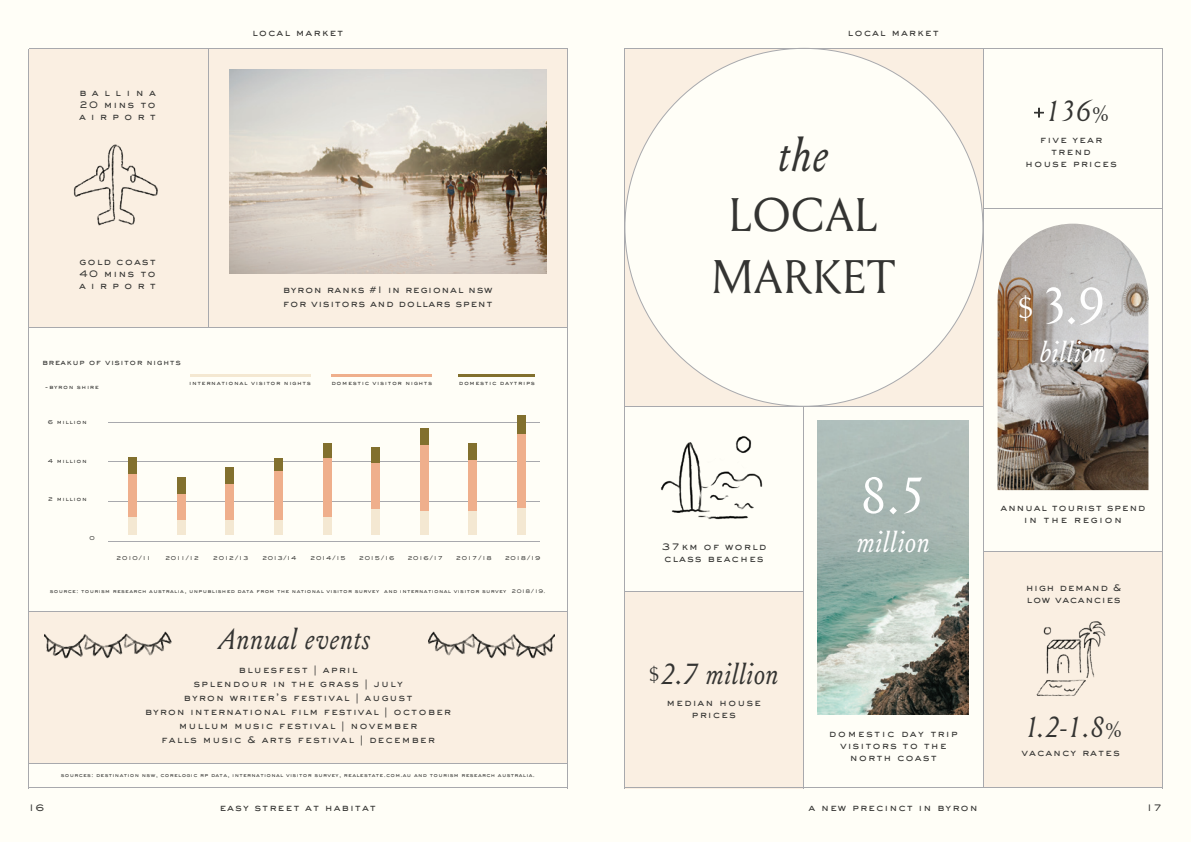
<style>
.page{position:relative;width:1191px;height:842px;background:#fffef7}
.page>*{position:absolute;margin:0;border:0;box-sizing:border-box;transform-origin:0 0}
.t1{font:51px "Louize Displaytrial";color:#fff}
.t2{font:46.9px/60.8px "Louize Displaytrial";letter-spacing:.04em;color:#343432;text-align:center}
.t3{font:31.5px "Zapf Humanist 601 BT";color:#fff}
.t4{font:italic 29px "Louize Displaytrial";letter-spacing:.04em;color:#343432}
.t5{font:italic 29px "Louize Displaytrial";letter-spacing:.04em;color:#fff}
.t6{font:500 10px/12px "Sackers Gothic Std";letter-spacing:.1em;color:#343432;text-align:center}
.t7{font:500 10px/12px "Sackers Gothic Std";letter-spacing:.06em;color:#343432}
.t8{font:500 10px "Sackers Gothic Std";letter-spacing:.08em;color:#343432}
.t9{font:500 10px "Sackers Gothic Std";letter-spacing:.14em;color:#343432}
.t10{font:500 8px "Sackers Gothic Std";letter-spacing:.06em;color:#343432}
.t11{font:500 6px "Sackers Gothic Std";letter-spacing:.1em;color:#343432}
.t12{font:500 5.5px "Sackers Gothic Std";letter-spacing:.06em;color:#343432}
.s1{font-style:italic}
.s2{font-family:"Zapf Humanist 601 BT";font-style:normal;font-size:21px}
.s3{font-family:"Zapf Humanist 601 BT";font-style:normal;font-size:15px}
</style>
<div class="page">
<div style="left:625px;top:592px;width:179px;height:196px;background:#faefe2"></div>
<div style="left:624px;top:48px;width:359px;height:358px;background:#faefe2"></div>
<div style="left:625px;top:48px;width:358px;height:358px;background:#fffef7;border-radius:50%"></div>
<div style="left:983px;top:551px;width:179px;height:237px;background:#faefe2"></div>
<div style="left:29px;top:612px;width:538px;height:151px;background:#faefe2"></div>
<div style="left:28px;top:49px;width:539px;height:279px;background:#faefe2"></div>
<hr style="left:803px;top:406px;width:1px;height:382px;background:#a8a9ad">
<hr style="left:1162px;top:48px;width:1px;height:740px;background:#a8a9ad">
<hr style="left:983px;top:48px;width:1px;height:740px;background:#a8a9ad">
<hr style="left:624px;top:48px;width:1px;height:740px;background:#a8a9ad">
<hr style="left:624px;top:406px;width:359px;height:1px;background:#a8a9ad">
<hr style="left:983px;top:208px;width:179px;height:1px;background:#a8a9ad">
<hr style="left:983px;top:551px;width:179px;height:1px;background:#a8a9ad">
<hr style="left:624px;top:48px;width:538px;height:1px;background:#a8a9ad">
<hr style="left:624px;top:788px;width:538px;height:1px;background:#a8a9ad">
<img style="left:997px;top:224px;width:151px;height:266px">
<img style="left:818px;top:421px;width:150px;height:294px">
<hr style="left:29px;top:49px;width:1px;height:739px;background:#a8a9ad">
<hr style="left:567px;top:49px;width:1px;height:739px;background:#a8a9ad">
<hr style="left:208px;top:49px;width:1px;height:279px;background:#a8a9ad">
<hr style="left:29px;top:611px;width:538px;height:1px;background:#a8a9ad">
<img style="left:229px;top:69px;width:317px;height:205px">
<hr style="left:29px;top:48px;width:538px;height:1px;background:#a8a9ad">
<hr style="left:29px;top:327px;width:538px;height:1px;background:#a8a9ad">
<hr style="left:29px;top:788px;width:538px;height:1px;background:#a8a9ad">
<hr style="left:29px;top:763px;width:538px;height:1px;background:#a8a9ad">
<hr style="left:624px;top:591px;width:179px;height:1px;background:#a8a9ad">
<img style="left:661px;top:436px;width:102px;height:84px">
<hr style="left:109px;top:422px;width:430px;height:1px;background:#a8a9ad">
<hr style="left:109px;top:462px;width:430px;height:1px;background:#a8a9ad">
<hr style="left:109px;top:501px;width:430px;height:1px;background:#a8a9ad">
<hr style="left:109px;top:541px;width:430px;height:1px;background:#a8a9ad">
<div style="left:128px;top:488px;width:9px;height:47px;background:#f4e8d2"></div>
<div style="left:128px;top:458px;width:9px;height:59px;background:#efaf8c"></div>
<div style="left:128px;top:457px;width:9px;height:16px;background:#82702e"></div>
<div style="left:177px;top:488px;width:9px;height:47px;background:#f4e8d2"></div>
<div style="left:177px;top:479px;width:9px;height:40px;background:#efaf8c"></div>
<div style="left:177px;top:477px;width:9px;height:16px;background:#82702e"></div>
<div style="left:225px;top:488px;width:9px;height:47px;background:#f4e8d2"></div>
<div style="left:225px;top:479px;width:9px;height:40px;background:#efaf8c"></div>
<div style="left:225px;top:467px;width:9px;height:16px;background:#82702e"></div>
<div style="left:274px;top:488px;width:9px;height:47px;background:#f4e8d2"></div>
<div style="left:274px;top:470px;width:9px;height:49px;background:#efaf8c"></div>
<div style="left:274px;top:458px;width:9px;height:12px;background:#82702e"></div>
<div style="left:322px;top:488px;width:9px;height:47px;background:#f4e8d2"></div>
<div style="left:322px;top:458px;width:9px;height:58px;background:#efaf8c"></div>
<div style="left:322px;top:444px;width:9px;height:14px;background:#82702e"></div>
<div style="left:371px;top:462px;width:9px;height:57px;background:#efaf8c"></div>
<div style="left:371px;top:509px;width:9px;height:26px;background:#f4e8d2"></div>
<div style="left:371px;top:447px;width:9px;height:15px;background:#82702e"></div>
<div style="left:420px;top:488px;width:8px;height:47px;background:#f4e8d2"></div>
<div style="left:420px;top:443px;width:8px;height:67px;background:#efaf8c"></div>
<div style="left:420px;top:428px;width:8px;height:16px;background:#82702e"></div>
<div style="left:468px;top:488px;width:9px;height:47px;background:#f4e8d2"></div>
<div style="left:468px;top:459px;width:9px;height:52px;background:#efaf8c"></div>
<div style="left:468px;top:443px;width:9px;height:16px;background:#82702e"></div>
<div style="left:517px;top:488px;width:9px;height:47px;background:#f4e8d2"></div>
<div style="left:517px;top:433px;width:9px;height:75px;background:#efaf8c"></div>
<div style="left:517px;top:415px;width:9px;height:19px;background:#82702e"></div>
<hr style="left:190px;top:375px;width:120px;height:2px;background:#f4e8d2">
<hr style="left:331px;top:375px;width:101px;height:2px;background:#efaf8c">
<hr style="left:459px;top:375px;width:76px;height:2px;background:#82702e">
<img style="left:428px;top:631px;width:126px;height:28px">
<img style="left:45px;top:631px;width:126px;height:28px">
<img style="left:73px;top:144px;width:85px;height:82px">
<img style="left:1036px;top:621px;width:70px;height:75px">
<p class="t6" style="left:252px;top:26px;width:93px">local market</p>
<p class="t6" style="left:847px;top:26px;width:93px">local market</p>
<p class="t6" style="left:79px;top:86px;width:78px;text-align:justify">ballina 20 mins to airport</p>
<p class="t6" style="left:79px;top:255px;width:78px;text-align:justify">gold coast 40 mins to airport</p>
<p class="t7" style="left:283px;top:283px;width:211px">byron ranks #1 in regional nsw</p>
<p class="t7" style="left:283px;top:297px;width:211px">for visitors and dollars spent</p>
<p class="t10" style="left:42px;top:357px;width:140px">breakup of visitor nights</p>
<p class="t11" style="left:45px;top:383px;width:56px">-byron shire</p>
<p class="t11" style="left:189px;top:379px;width:123px">international visitor nights</p>
<p class="t11" style="left:331px;top:379px;width:102px">domestic visitor nights</p>
<p class="t11" style="left:459px;top:379px;width:78px">domestic daytrips</p>
<p class="t11" style="left:48px;top:418px;width:40px">6 million</p>
<p class="t11" style="left:48px;top:457px;width:40px">4 million</p>
<p class="t11" style="left:48px;top:495px;width:40px">2 million</p>
<p class="t2" style="left:712px;top:126px;width:184px"><span class="s1">the<br></span>LOCAL<br>MARKET</p>
<p class="t1" style="left:861px;top:468px;width:66px">8.5</p>
<p class="t11" style="left:89px;top:534px;width:7px">0</p>
<p class="t11" style="left:116px;top:554px;width:36px">2010/11</p>
<p class="t11" style="left:165px;top:554px;width:36px">2011/12</p>
<p class="t11" style="left:213px;top:554px;width:37px">2012/13</p>
<p class="t11" style="left:262px;top:554px;width:36px">2013/14</p>
<p class="t11" style="left:310px;top:554px;width:37px">2014/15</p>
<p class="t11" style="left:359px;top:554px;width:37px">2015/16</p>
<p class="t11" style="left:407px;top:554px;width:37px">2016/17</p>
<p class="t11" style="left:456px;top:554px;width:37px">2017/18</p>
<p class="t11" style="left:504px;top:554px;width:37px">2018/19</p>
<p class="t12" style="left:50px;top:587px;width:497px">source: tourism research australia, unpublished data from the national visitor survey and international visitor survey 2018/19.</p>
<p class="t4" style="left:218px;top:624px;width:153px">Annual events</p>
<p class="t6" style="left:239px;top:663px;width:120px">bluesfest | april</p>
<p class="t6" style="left:193px;top:677px;width:211px">splendour in the grass | july</p>
<p class="t6" style="left:184px;top:691px;width:230px">byron writer’s festival | august</p>
<p class="t8" style="left:145px;top:704px;width:308px">byron international film festival | october</p>
<p class="t6" style="left:179px;top:719px;width:240px">mullum music festival | november</p>
<p class="t6" style="left:161px;top:733px;width:275px">falls music &amp; arts festival | december</p>
<p class="t12" style="left:61px;top:771px;width:476px">sources: destination nsw, corelogic rp data, international visitor survey, realestate.com.au and tourism research australia.</p>
<p class="t6" style="left:661px;top:540px;width:106px;text-align:left">37km of world class beaches</p>
<p class="t4" style="left:648px;top:658px;width:131px"><span class="s2">$</span>2.7 million</p>
<p class="t6" style="left:666px;top:696px;width:96px">median house prices</p>
<p class="t5" style="left:857px;top:526px;width:74px">million</p>
<p class="t6" style="left:829px;top:727px;width:130px">domestic day trip visitors to the north coast</p>
<p class="t4" style="left:1032px;top:95px;width:77px"><span class="s3">+</span>136<span class="s2">%</span></p>
<p class="t6" style="left:1025px;top:133px;width:93px">five year trend<br>house prices</p>
<p class="t3" style="left:1017px;top:287px;width:19px">$</p>
<p class="t1" style="left:1042px;top:278px;width:63px">3.9</p>
<p class="t5" style="left:1040px;top:336px;width:67px">billion</p>
<p class="t7" style="left:1000px;top:501px;width:146px">annual tourist spend</p>
<p class="t9" style="left:1023px;top:513px;width:100px">in the region</p>
<p class="t7" style="left:1025px;top:581px;width:97px">high demand &amp; low vacancies</p>
<p class="t4" style="left:1024px;top:711px;width:99px">1.2-1.8<span class="s2">%</span></p>
<p class="t6" style="left:1021px;top:746px;width:100px">vacancy rates</p>
<p class="t6" style="left:28px;top:801px;width:17px">16</p>
<p class="t6" style="left:219px;top:801px;width:158px">easy street at habitat</p>
<p class="t6" style="left:1146px;top:801px;width:18px">17</p>
<p class="t6" style="left:808px;top:801px;width:171px">a new precinct in byron</p>
</div>
